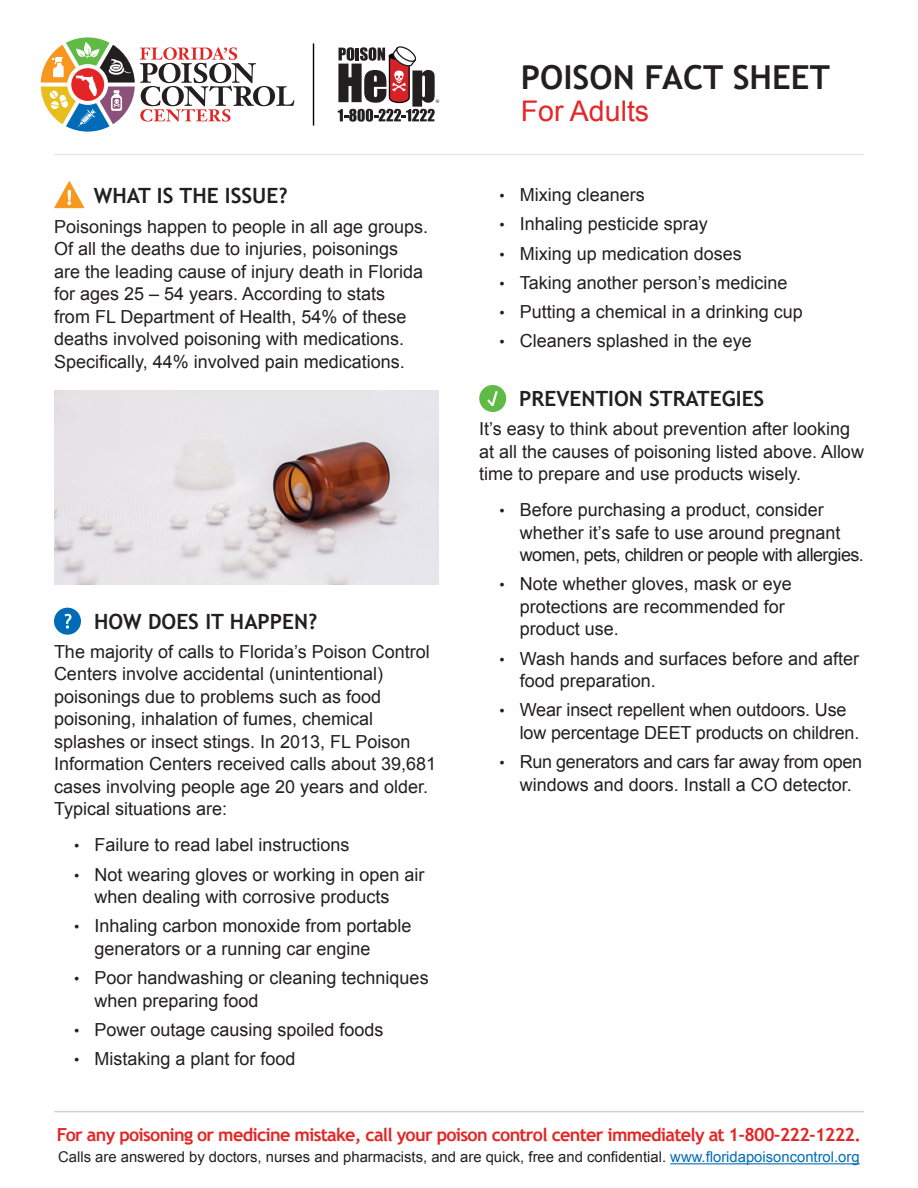
<style>
.page{position:relative;width:918px;height:1188px;background:#fff}
.page>*{position:absolute;margin:0;border:0;box-sizing:border-box;transform-origin:0 0}
.t1{font:700 33px "Trebuchet MS";color:#231f20}
.t2{font:28.5px "Arial";color:#e42625}
.t3{font:700 21px "Trebuchet MS";color:#231f20}
.t4{font:18px/22.5px "Arial";color:#231f20}
.t5{font:700 18px "Trebuchet MS";letter-spacing:-.04em;color:#e42625}
.t6{font:18px/22.5px "Arial";letter-spacing:-.02em;color:#231f20;text-align:center}
.t7{font:14.85px "Arial";color:#231f20}
.s1{font-size:15px}
.s2{color:#006bb6}
</style>
<div class="page">
<svg style="left:41px;top:37px;width:253px;height:95px"></svg>
<svg style="left:338px;top:46px;width:101px;height:76px"></svg>
<hr style="left:313px;top:43px;width:1px;height:83px;background:#040503">
<hr style="left:55px;top:154px;width:808px;height:1px;background:#e6e7e9">
<svg style="left:54px;top:181px;width:31px;height:27px"></svg>
<div style="left:54px;top:608px;width:27px;height:27px;background:#006bb6;border-radius:50%"></div>
<svg style="left:64px;top:614px;width:8px;height:15px"></svg>
<div style="left:479px;top:385px;width:27px;height:27px;background:#60bb46;border-radius:50%"></div>
<svg style="left:487px;top:391px;width:11px;height:15px"></svg>
<img style="left:54px;top:391px;width:385px;height:194px">
<hr style="left:55px;top:1111px;width:808px;height:1px;background:#d1d2d4">
<hr style="left:670px;top:1163px;width:190px;height:1px;background:#006bb6">
<p class="t3" style="left:94px;top:183px;width:195px">WHAT IS THE ISSUE?</p>
<p class="t4" style="left:54px;top:215px;width:376px">Poisonings happen to people in all age groups.<br>Of all the deaths due to injuries, poisonings are the leading cause of injury death in Florida for ages 25 – 54 years. According to stats<br>from FL Department of Health, 54% of these deaths involved poisoning with medications.<br>Specifically, 44% involved pain medications.</p>
<p class="t3" style="left:94px;top:608px;width:225px">HOW DOES IT HAPPEN?</p>
<p class="t4" style="left:54px;top:640px;width:384px">The majority of calls to Florida’s Poison Control Centers involve accidental (unintentional) poisonings due to problems such as food poisoning, inhalation of fumes, chemical splashes or insect stings. In 2013, FL Poison Information Centers received calls about 39,681 cases involving people age 20 years and older.<br>Typical situations are:</p>
<p class="t4" style="left:74px;top:834px;width:277px"><span class="s1">•</span> Failure to read label instructions</p>
<p class="t4" style="left:94px;top:863px;width:332px;text-indent:-20px"><span class="s1">•</span> Not wearing gloves or working in open air when dealing with corrosive products</p>
<p class="t4" style="left:94px;top:915px;width:319px;text-indent:-20px"><span class="s1">•</span> Inhaling carbon monoxide from portable generators or a running car engine</p>
<p class="t4" style="left:94px;top:967px;width:336px;text-indent:-20px"><span class="s1">•</span> Poor handwashing or cleaning techniques when preparing food</p>
<p class="t4" style="left:74px;top:1018px;width:311px"><span class="s1">•</span> Power outage causing spoiled foods</p>
<p class="t4" style="left:74px;top:1048px;width:223px"><span class="s1">•</span> Mistaking a plant for food</p>
<p class="t1" style="left:521px;top:57px;width:311px">POISON FACT SHEET</p>
<p class="t2" style="left:521px;top:92px;width:130px">For Adults</p>
<p class="t4" style="left:500px;top:184px;width:147px"><span class="s1">•</span> Mixing cleaners</p>
<p class="t4" style="left:500px;top:213px;width:210px"><span class="s1">•</span> Inhaling pesticide spray</p>
<p class="t4" style="left:500px;top:242px;width:244px"><span class="s1">•</span> Mixing up medication doses</p>
<p class="t4" style="left:500px;top:272px;width:290px"><span class="s1">•</span> Taking another person’s medicine</p>
<p class="t4" style="left:500px;top:301px;width:305px"><span class="s1">•</span> Putting a chemical in a drinking cup</p>
<p class="t4" style="left:500px;top:330px;width:254px"><span class="s1">•</span> Cleaners splashed in the eye</p>
<p class="t3" style="left:519px;top:385px;width:247px">PREVENTION STRATEGIES</p>
<p class="t4" style="left:479px;top:418px;width:386px">It’s easy to think about prevention after looking at all the causes of poisoning listed above. Allow time to prepare and use products wisely.</p>
<p class="t4" style="left:520px;top:499px;width:346px;text-indent:-20px"><span class="s1">•</span> Before purchasing a product, consider whether it’s safe to use around pregnant women, pets, children or people with allergies.</p>
<p class="t4" style="left:520px;top:573px;width:274px;text-indent:-20px"><span class="s1">•</span> Note whether gloves, mask or eye protections are recommended for product use.</p>
<p class="t4" style="left:520px;top:647px;width:341px;text-indent:-20px"><span class="s1">•</span> Wash hands and surfaces before and after food preparation.</p>
<p class="t4" style="left:520px;top:699px;width:341px;text-indent:-20px"><span class="s1">•</span> Wear insect repellent when outdoors. Use low percentage DEET products on children.</p>
<p class="t6" style="left:500px;top:751px;width:364px"><span class="s1">•</span> Run generators and cars far away from open windows and doors. Install a CO detector.</p>
<p class="t5" style="left:57px;top:1124px;width:806px">For any poisoning or medicine mistake, call your poison control center immediately at 1-800-222-1222.</p>
<p class="t7" style="left:58px;top:1147px;width:803px">Calls are answered by doctors, nurses and pharmacists, and are quick, free and confidential. <span class="s2">www.floridapoisoncontrol.org</span></p>
</div>
